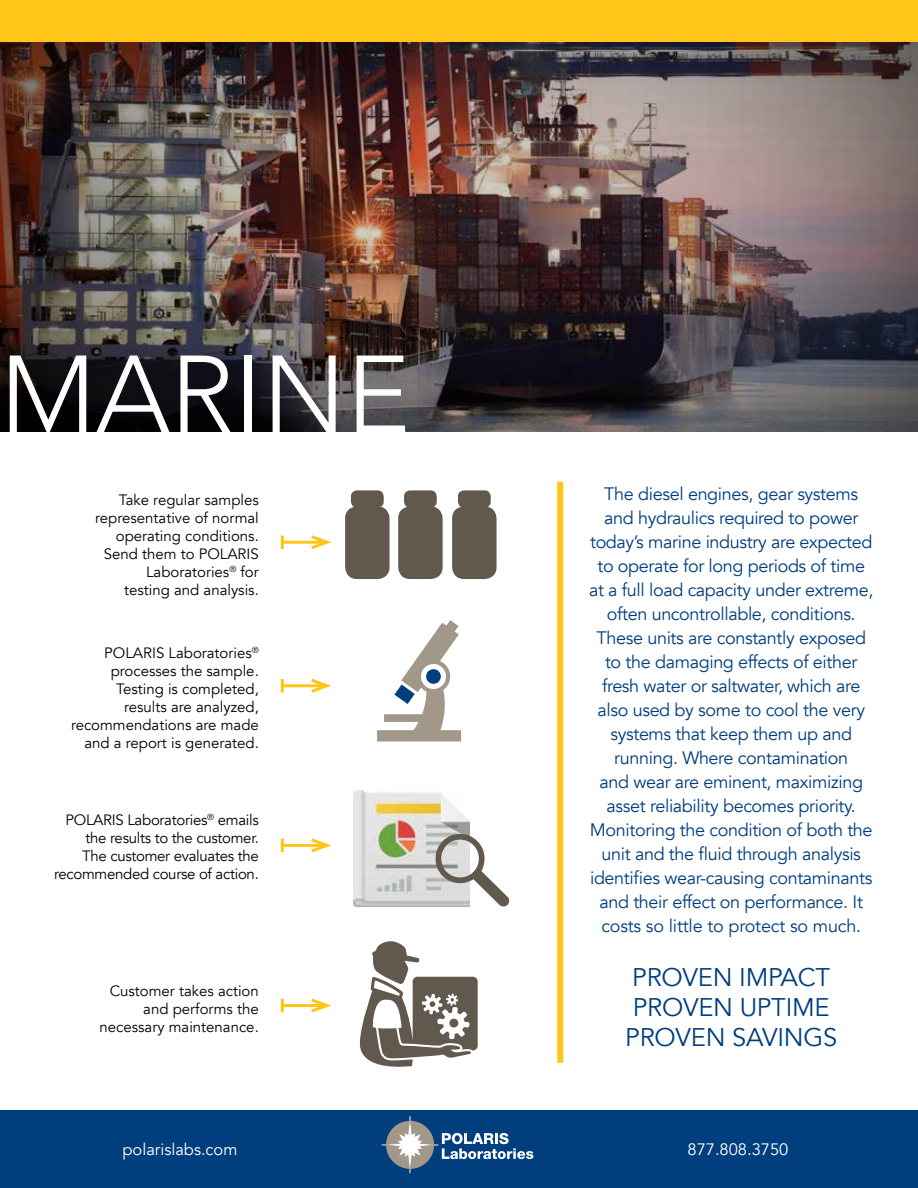
<style>
.page{position:relative;width:918px;height:1188px;background:#fff}
.page>*{position:absolute;margin:0;border:0;box-sizing:border-box;transform-origin:0 0}
.t1{font:300 108px "Avenir";color:#fff}
.t2{font:25.5px/30px "Avenir";letter-spacing:-.01em;color:#003e7e}
.t3{font:18px/24px "Avenir";letter-spacing:-.02em;color:#003e7e;text-align:center}
.t4{font:16.5px "Avenir";color:#fff}
.t5{font:15px/18px "Avenir";color:#000;text-align:right}
.t6{font:15px/18px "Avenir";letter-spacing:-.02em;color:#000;text-align:right}
</style>
<div class="page">
<div style="left:0;top:0;width:918px;height:432px;background:#000;opacity:.87"></div>
<div style="left:0;top:0;width:918px;height:42px;background:#ffc619"></div>
<div style="left:557px;top:482px;width:6px;height:581px;background:#ffc619"></div>
<div style="left:0;top:1110px;width:918px;height:78px;background:#003e7e"></div>
<svg style="left:381px;top:1116px;width:152px;height:58px"></svg>
<div style="left:351px;top:490px;width:33px;height:18px;background:#62594e;border-radius:6px"></div>
<div style="left:345px;top:506px;width:45px;height:73px;background:#62594e;border-radius:12px"></div>
<div style="left:404px;top:490px;width:33px;height:18px;background:#62594e;border-radius:6px"></div>
<div style="left:398px;top:506px;width:45px;height:73px;background:#62594e;border-radius:12px"></div>
<div style="left:458px;top:490px;width:33px;height:18px;background:#62594e;border-radius:6px"></div>
<div style="left:452px;top:506px;width:45px;height:73px;background:#62594e;border-radius:12px"></div>
<svg style="left:377px;top:620px;width:84px;height:121px"></svg>
<img style="left:354px;top:790px;width:116px;height:116px">
<svg style="left:436px;top:834px;width:73px;height:72px"></svg>
<svg style="left:360px;top:941px;width:118px;height:126px"></svg>
<hr style="left:282px;top:541px;width:45px;height:3px;background:#ffc619">
<svg style="left:281px;top:536px;width:3px;height:13px"></svg>
<svg style="left:308px;top:535px;width:23px;height:15px"></svg>
<hr style="left:282px;top:684px;width:45px;height:3px;background:#ffc619">
<hr style="left:281px;top:679px;width:3px;height:14px;background:#ffc619">
<svg style="left:308px;top:678px;width:23px;height:15px"></svg>
<hr style="left:282px;top:844px;width:45px;height:3px;background:#ffc619">
<svg style="left:281px;top:839px;width:3px;height:13px"></svg>
<svg style="left:308px;top:838px;width:23px;height:15px"></svg>
<hr style="left:282px;top:1004px;width:45px;height:3px;background:#ffc619">
<svg style="left:281px;top:999px;width:3px;height:13px"></svg>
<svg style="left:311px;top:998px;width:20px;height:15px"></svg>
<h1 class="t1" style="left:0;top:331px;width:412px">MARINE</h1>
<p class="t5" style="left:95px;top:492px;width:165px">Take regular samples representative of normal operating conditions.<br>Send them to POLARIS<br>Laboratories<sup>®</sup> for<br>testing and analysis.</p>
<p class="t5" style="left:71px;top:645px;width:189px">POLAR IS Laboratories<sup>® </sup>processes the sample.<br>Testing is completed, results are analyzed, recommendations are made and a report is generated.</p>
<p class="t6" style="left:54px;top:811px;width:206px">POLARIS Laboratories<sup>®</sup> emails the results to the customer.<br>The customer evaluates the recommended course of action.</p>
<p class="t5" style="left:100px;top:982px;width:161px">Customer takes action and performs the necessary maintenance.</p>
<p class="t3" style="left:589px;top:482px;width:286px">The diesel engines, gear systems and hydraulics required to power today’s marine industry are expected to operate for long periods of time at a full load capacity under extreme, often uncontrollable, conditions.<br>These units are constantly exposed to the damaging effects of either fresh water or saltwater, which are also used by some to cool the very systems that keep them up and running. Where contamination<br>and wear are eminent, maximizing asset reliability becomes priority.<br>Monitoring the condition of both the unit and the fluid through analysis identifies wear-causing contaminants and their effect on performance. It costs so little to protect so much.</p>
<h2 class="t2" style="left:632px;top:962px;width:193px">Proven Impact<br>Proven Uptim</h2>
<h2 class="t2" style="left:625px;top:992px;width:210px;text-align:right">e<br>Proven Savi ngs</h2>
<p class="t4" style="left:123px;top:1140px;width:116px">polarislabs.com</p>
<p class="t4" style="left:688px;top:1140px;width:102px">877.808.3750</p>
</div>
